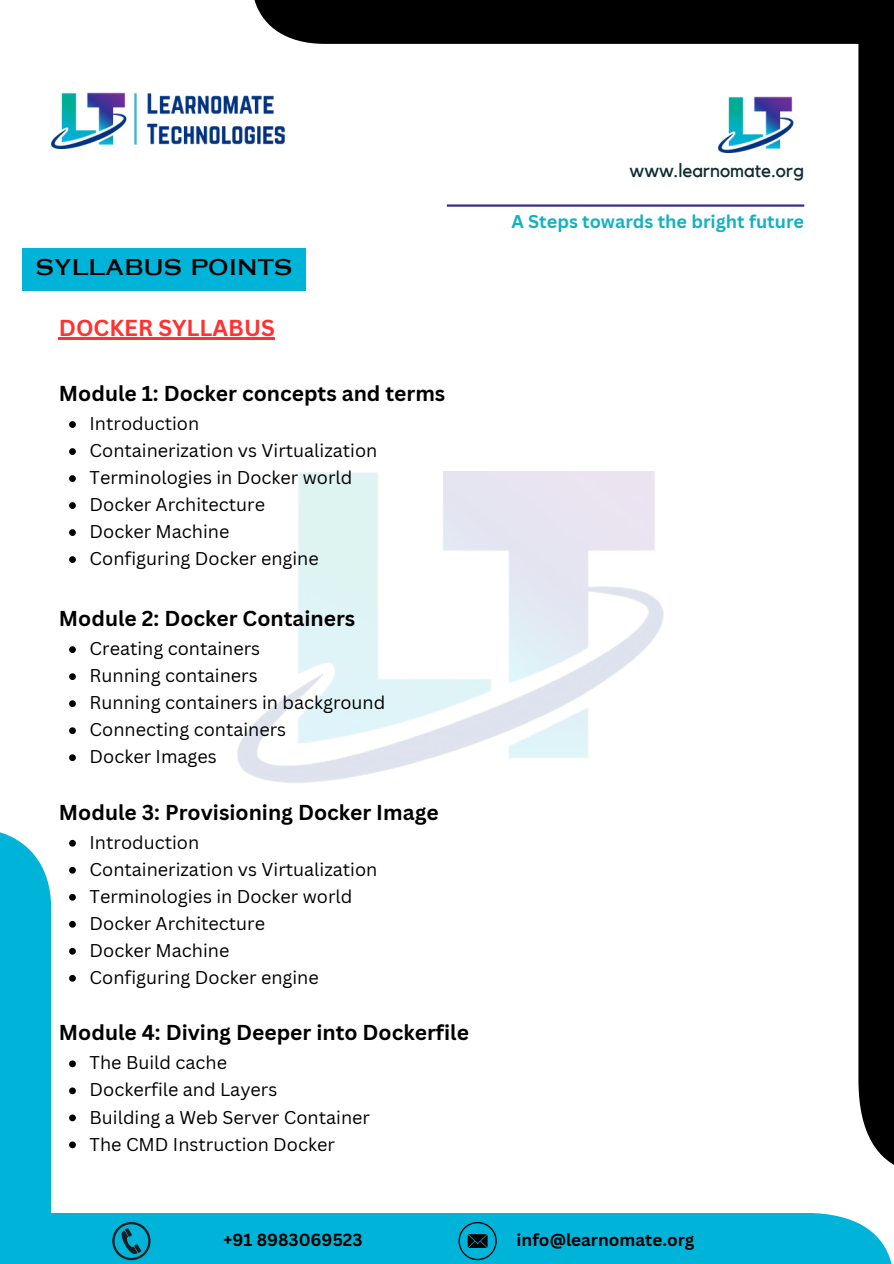
<style>
.page{position:relative;width:894px;height:1264px;background:#fff}
.page>*{position:absolute;margin:0;border:0;box-sizing:border-box;transform-origin:0 0}
.t1{font:700 22.5px "Canva Sans";color:#ff3131}
.t2{font:21.6px "Copperplate Gothic LT Pro 31 AB";color:#000}
.t3{font:700 21px "Canva Sans";color:#000}
.t4{font:19.05px "Kollektif";color:#0f2c33}
.t5{font:18px "Canva Sans";color:#000}
.t6{font:700 18px "Canva Sans";color:#14b1c3}
.t7{font:700 17.1px "Canva Sans";color:#000}
</style>
<div class="page">
<div style="left:252px;top:0;width:641px;height:44px;background:#000"></div>
<div style="left:858px;top:0;width:35px;height:1173px;background:#000"></div>
<div style="left:0;top:829px;width:51px;height:434px;background:#00b3d8"></div>
<div style="left:0;top:1212px;width:893px;height:51px;background:#00b3d8"></div>
<hr style="left:446px;top:204px;width:358px;height:3px;background:#362e8d">
<img style="left:237px;top:471px;width:427px;height:312px">
<svg style="left:112px;top:1222px;width:38px;height:38px"></svg>
<svg style="left:458px;top:1221px;width:38px;height:39px"></svg>
<div style="left:22px;top:249px;width:283px;height:42px;background:#00b3d8"></div>
<img style="left:51px;top:92px;width:234px;height:57px">
<img style="left:718px;top:96px;width:76px;height:56px">
<hr style="left:59px;top:338px;width:216px;height:2px;background:#ff3131">
<svg style="left:69px;top:421px;width:7px;height:7px"></svg>
<svg style="left:69px;top:448px;width:7px;height:7px"></svg>
<svg style="left:69px;top:475px;width:7px;height:7px"></svg>
<svg style="left:69px;top:502px;width:7px;height:7px"></svg>
<svg style="left:69px;top:529px;width:7px;height:7px"></svg>
<svg style="left:69px;top:556px;width:7px;height:7px"></svg>
<svg style="left:69px;top:646px;width:7px;height:7px"></svg>
<svg style="left:69px;top:673px;width:7px;height:7px"></svg>
<svg style="left:69px;top:700px;width:7px;height:7px"></svg>
<svg style="left:69px;top:727px;width:7px;height:7px"></svg>
<svg style="left:69px;top:754px;width:7px;height:7px"></svg>
<svg style="left:69px;top:839px;width:7px;height:7px"></svg>
<svg style="left:69px;top:866px;width:7px;height:7px"></svg>
<svg style="left:69px;top:893px;width:7px;height:7px"></svg>
<svg style="left:69px;top:920px;width:7px;height:7px"></svg>
<svg style="left:69px;top:947px;width:7px;height:7px"></svg>
<svg style="left:69px;top:974px;width:7px;height:7px"></svg>
<svg style="left:69px;top:1060px;width:7px;height:7px"></svg>
<svg style="left:69px;top:1087px;width:7px;height:7px"></svg>
<svg style="left:69px;top:1114px;width:7px;height:7px"></svg>
<svg style="left:69px;top:1141px;width:7px;height:7px"></svg>
<p class="t4" style="left:629px;top:162px;width:176px">www.learnomate.org</p>
<h2 class="t2" style="left:36px;top:259px;width:258px">SYLLABUS POINTS</h2>
<p class="t1" style="left:59px;top:311px;width:217px">DOCKER SYLLABUS</p>
<p class="t3" style="left:59px;top:378px;width:388px">Module 1: Docker concepts and terms</p>
<p class="t5" style="left:90px;top:411px;width:111px">Introduction</p>
<p class="t5" style="left:90px;top:438px;width:289px">Containerization vs Virtualization</p>
<p class="t5" style="left:90px;top:465px;width:264px">Terminologies in Docker world</p>
<p class="t5" style="left:90px;top:492px;width:177px">Docker Architecture</p>
<h3 class="t5" style="left:90px;top:519px;width:141px">Docker Machine</h3>
<p class="t5" style="left:90px;top:546px;width:230px">Configuring Docker engine</p>
<p class="t3" style="left:59px;top:603px;width:298px">Module 2: Docker Containers</p>
<p class="t5" style="left:90px;top:636px;width:172px">Creating containers</p>
<p class="t5" style="left:90px;top:663px;width:169px">Running containers</p>
<p class="t5" style="left:90px;top:690px;width:297px">Running containers in background</p>
<h3 class="t5" style="left:90px;top:717px;width:198px">Connecting containers</h3>
<p class="t5" style="left:90px;top:744px;width:129px">Docker Images</p>
<p class="t3" style="left:59px;top:797px;width:381px">Module 3: Provisioning Docker Image</p>
<p class="t5" style="left:90px;top:829px;width:111px">Introduction</p>
<p class="t5" style="left:90px;top:856px;width:289px">Containerization vs Virtualization</p>
<p class="t5" style="left:90px;top:883px;width:264px">Terminologies in Docker world</p>
<p class="t5" style="left:90px;top:910px;width:177px">Docker Architecture</p>
<h3 class="t5" style="left:90px;top:937px;width:141px">Docker Machine</h3>
<p class="t5" style="left:90px;top:964px;width:230px">Configuring Docker engine</p>
<p class="t3" style="left:59px;top:1017px;width:411px">Module 4: Diving Deeper into Dockerfile</p>
<p class="t5" style="left:90px;top:1050px;width:139px">The Build cache</p>
<p class="t5" style="left:90px;top:1077px;width:189px">Dockerfile and Layers</p>
<p class="t5" style="left:90px;top:1104px;width:282px">Building a Web Server Container</p>
<p class="t5" style="left:90px;top:1131px;width:247px">The CMD Instruction Docker</p>
<h3 class="t6" style="left:511px;top:209px;width:294px">A Steps towards the bright future</h3>
<p class="t7" style="left:223px;top:1227px;width:140px">+91 8983069523</p>
<h4 class="t7" style="left:516px;top:1227px;width:179px">info@learnomate.org</h4>
</div>
